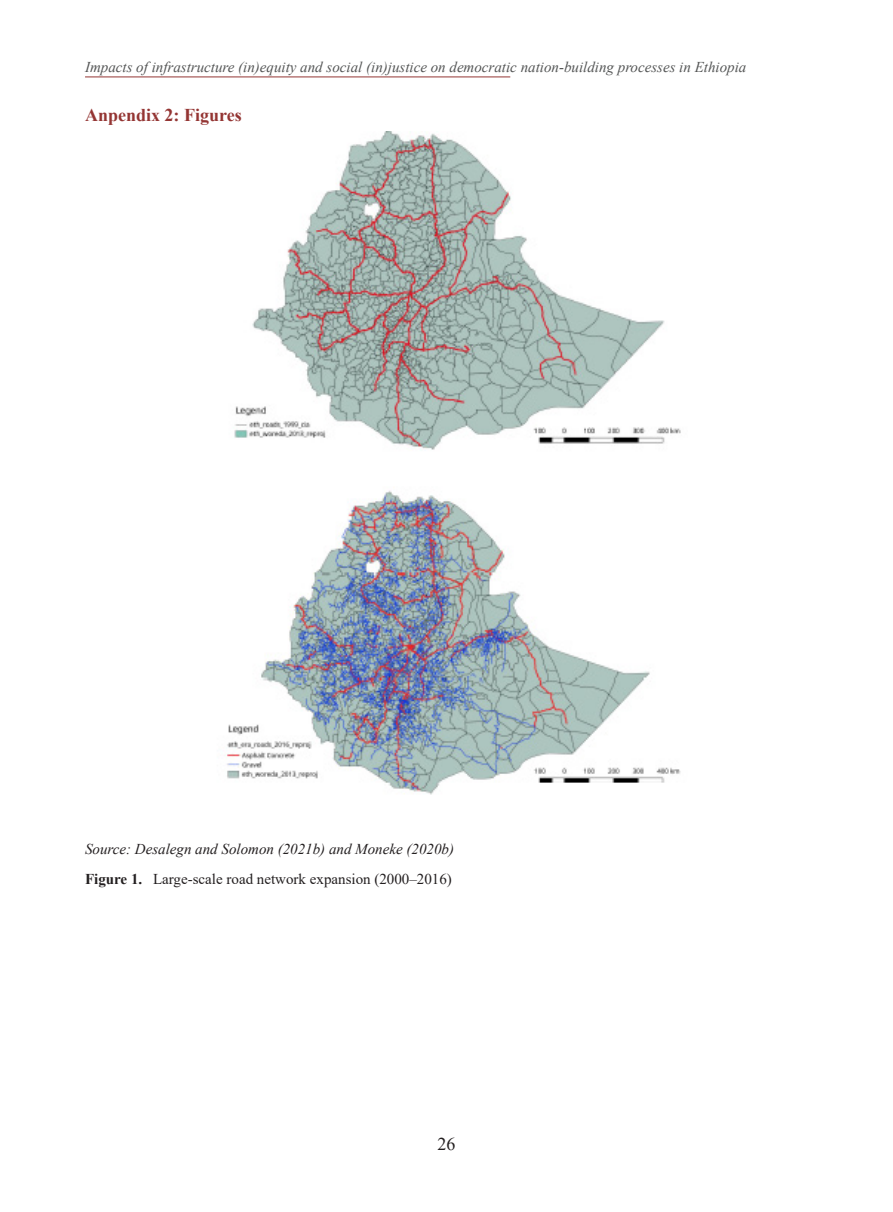
<style>
.page{position:relative;width:893px;height:1212px;background:#fff}
.page>*{position:absolute;margin:0;border:0;box-sizing:border-box;transform-origin:0 0}
.Heading_2{font:700 18px "Times New Roman";color:#943533}
.t1{font:18px "Times New Roman";color:#231f20}
.t2{font:italic 15px "Times New Roman";color:#545555}
.t3{font:15px "Times New Roman";color:#231f20}
.table_figure_footnot{font:italic 15px "Times New Roman";color:#231f20}
.s1{font-weight:700}
</style>
<div class="page">
<hr style="left:85px;top:77px;width:425px;height:1px;background:#943533">
<img style="left:224px;top:132px;width:457px;height:663px">
<p class="t2" style="left:85px;top:57px;width:663px">Impacts of infrastructure (in)equity and social (in)justice on democratic nation-building processes in Ethiopia</p>
<p class="Heading_2" style="left:85px;top:102px;width:158px">Anpendix 2: Figures</p>
<p class="table_figure_footnot" style="left:85px;top:838px;width:370px">Source: Desalegn and Solomon (2021b) and Moneke (2020b)</p>
<p class="t3" style="left:85px;top:869px;width:368px"><span class="s1">Figure 1.</span> Large-scale road network expansion (2000–2016)</p>
<p class="t1" style="left:437px;top:1132px;width:19px">26</p>
</div>
